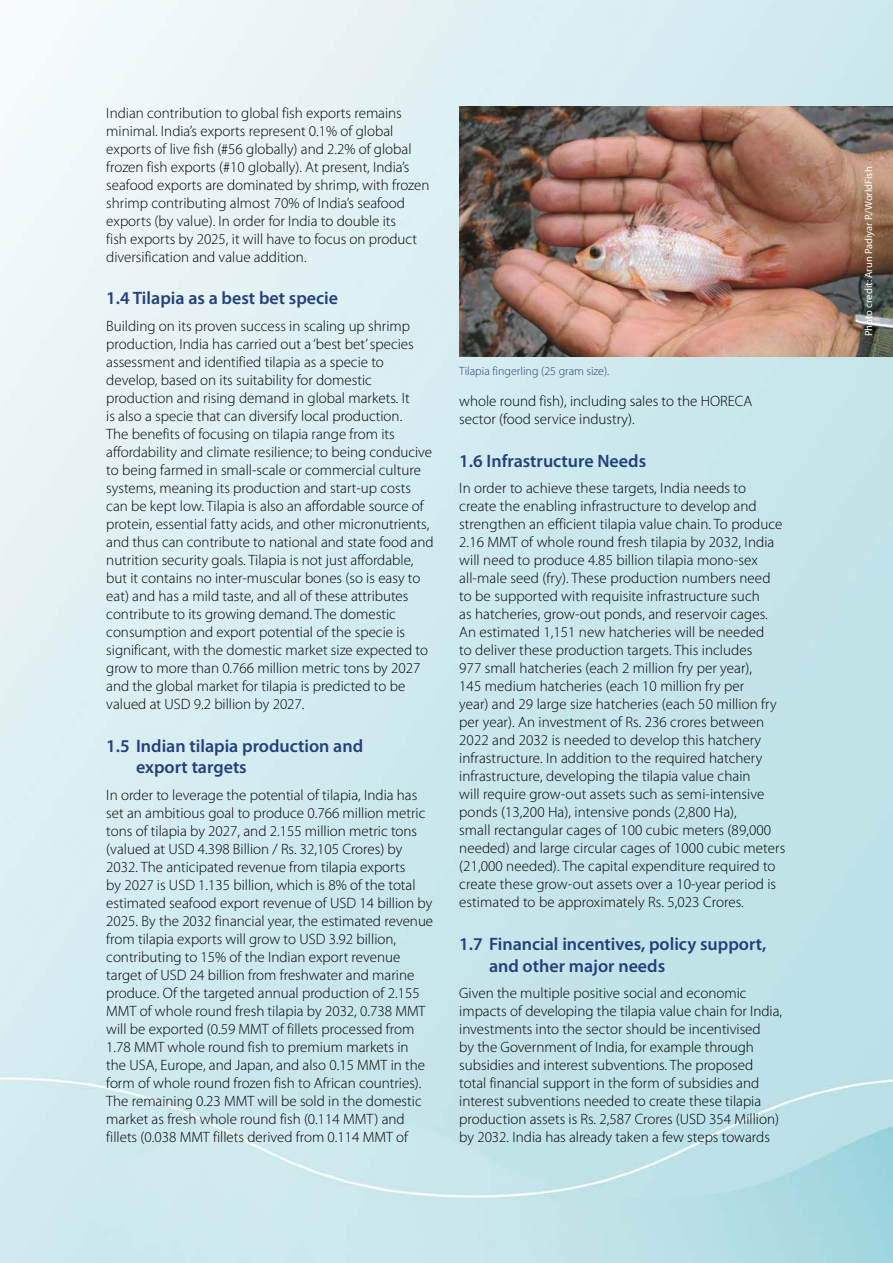
<style>
.page{position:relative;width:893px;height:1263px;background:#fff}
.page>*{position:absolute;margin:0;border:0;box-sizing:border-box;transform-origin:0 0}
.t1{font:600 18px/21.6px "Myriad Pro";color:#22407d}
.t2{font:300 15px/18px "Myriad Pro";color:#000}
.t3{font:300 12px "Myriad Pro";color:#22407d}
.t4{font:10.5px "Myriad Pro";color:#fff}
</style>
<div class="page">
<img style="left:459px;top:106px;width:434px;height:251px">
<p class="t2" style="left:106px;top:104px;width:325px">Indian contribution to global fish exports remains minimal. India’s exports represent 0.1% of global exports of live fish (#56 globally) and 2.2% of global frozen fish exports (#10 globally). At present, India’s seafood exports are dominated by shrimp, with frozen shrimp contributing almost 70% of India’s seafood exports (by value). In order for India to double its<br>fish exports by 2025, it will have to focus on product diversification and value addition.</p>
<p class="t1" style="left:106px;top:288px;width:233px">1.4 Tilapia as a best bet specie</p>
<p class="t2" style="left:106px;top:317px;width:329px">Building on its proven success in scaling up shrimp production, India has carried out a ‘best bet’ species assessment and identified tilapia as a specie to develop, based on its suitability for domestic production and rising demand in global markets. It<br>is also a specie that can diversify local production.<br>The benefits of focusing on tilapia range from its affordability and climate resilience; to being conducive to being farmed in small-scale or commercial culture systems, meaning its production and start-up costs can be kept low. Tilapia is also an affordable source of protein, essential fatty acids, and other micronutrients, and thus can contribute to national and state food and nutrition security goals. Tilapia is not just affordable, but it contains no inter-muscular bones (so is easy to eat) and has a mild taste, and all of these attributes contribute to its growing demand. The domestic consumption and export potential of the specie is significant, with the domestic market size expected to grow to more than 0.766 million metric tons by 2027 and the global market for tilapia is predicted to be valued at USD 9.2 billion by 2027.</p>
<p class="t1" style="left:136px;top:735px;width:229px;text-indent:-30px">1.5 Indian tilapia production and export targets</p>
<p class="t2" style="left:106px;top:786px;width:328px">In order to leverage the potential of tilapia, India has set an ambitious goal to produce 0.766 million metric tons of tilapia by 2027, and 2.155 million metric tons (valued at USD 4.398 Billion / Rs. 32,105 Crores) by 2032. The anticipated revenue from tilapia exports<br>by 2027 is USD 1.135 billion, which is 8% of the total estimated seafood export revenue of USD 14 billion by 2025. By the 2032 financial year, the estimated revenue from tilapia exports will grow to USD 3.92 billion, contributing to 15% of the Indian export revenue target of USD 24 billion from freshwater and marine produce. Of the targeted annual production of 2.155<br>MMT of whole round fresh tilapia by 2032, 0.738 MMT will be exported (0.59 MMT of fillets processed from 1.78 MMT whole round fish to premium markets in<br>the USA, Europe, and Japan, and also 0.15 MMT in the form of whole round frozen fish to African countries).<br>The remaining 0.23 MMT will be sold in the domestic market as fresh whole round fish (0.114 MMT) and fillets (0.038 MMT fillets derived from 0.114 MMT of</p>
<p class="t3" style="left:459px;top:364px;width:152px">Tilapia fingerling (25 gram size).</p>
<p class="t2" style="left:459px;top:392px;width:294px">whole round fish), including sales to the HORECA sector (food service industry).</p>
<p class="t1" style="left:459px;top:450px;width:188px">1.6 Infrastructure Needs</p>
<p class="t2" style="left:459px;top:479px;width:328px">In order to achieve these targets, India needs to create the enabling infrastructure to develop and strengthen an efficient tilapia value chain. To produce 2.16 MMT of whole round fresh tilapia by 2032, India will need to produce 4.85 billion tilapia mono-sex all-male seed (fry). These production numbers need to be supported with requisite infrastructure such<br>as hatcheries, grow-out ponds, and reservoir cages.<br>An estimated 1,151 new hatcheries will be needed<br>to deliver these production targets. This includes<br>977 small hatcheries (each 2 million fry per year),<br>145 medium hatcheries (each 10 million fry per<br>year) and 29 large size hatcheries (each 50 million fry per year). An investment of Rs. 236 crores between 2022 and 2032 is needed to develop this hatchery infrastructure. In addition to the required hatchery infrastructure, developing the tilapia value chain<br>will require grow-out assets such as semi-intensive ponds (13,200 Ha), intensive ponds (2,800 Ha),<br>small rectangular cages of 100 cubic meters (89,000 needed) and large circular cages of 1000 cubic meters (21,000 needed). The capital expenditure required to create these grow-out assets over a 10-year period is estimated to be approximately Rs. 5,023 Crores.</p>
<p class="t1" style="left:489px;top:933px;width:279px;text-indent:-30px">1.7 Financial incentives, policy support, and other major needs</p>
<p class="t2" style="left:459px;top:984px;width:324px">Given the multiple positive social and economic impacts of developing the tilapia value chain for India, investments into the sector should be incentivised<br>by the Government of India, for example through subsidies and interest subventions. The proposed total financial support in the form of subsidies and interest subventions needed to create these tilapia production assets is Rs. 2,587 Crores (USD 354 Million) by 2032. India has already taken a few steps towards</p>
<p class="t4" style="left:863px;top:336px;width:171px;rotate:-90deg">Photo credit: Arun Padiyar P./WorldFish</p>
</div>
